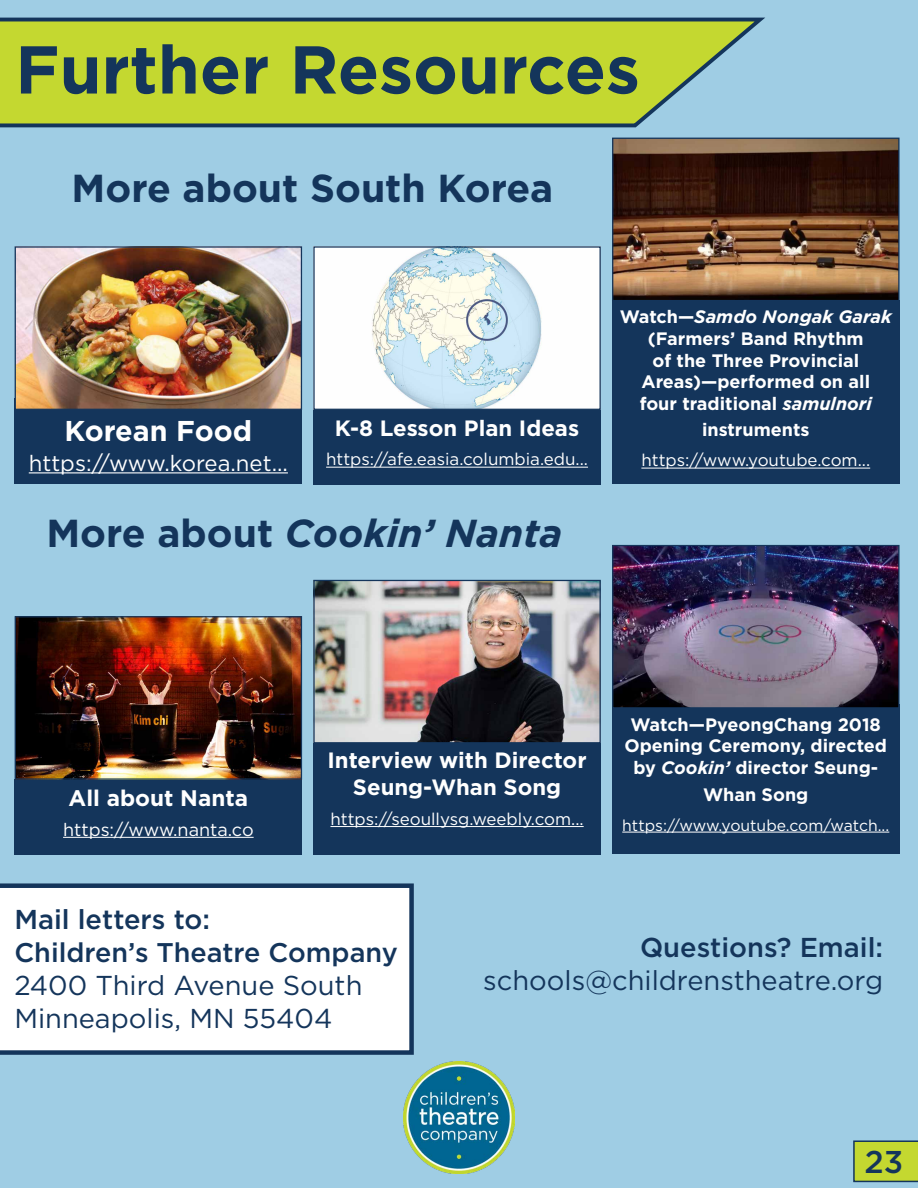
<style>
.page{position:relative;width:918px;height:1188px;background:#9fcde4}
.page>*{position:absolute;margin:0;border:0;box-sizing:border-box;transform-origin:0 0}
.t1{font:700 67.5px "Gotham";color:#14355b}
.t2{font:italic 700 39px "Gotham";color:#14355b}
.t3{font:700 39px "Gotham";color:#14355b}
.t4{font:500 31.5px "Gotham";color:#14355b}
.t5{font:700 28.65px "Gotham";color:#fff}
.t6{font:27.3px/32.7px "Gotham";color:#14355b}
.t7{font:500 27.3px "Gotham";color:#14355b}
.t8{font:500 27px "Gotham";color:#14355b}
.t9{font:700 22.5px "Gotham";color:#fff}
.t10{font:700 22.2px/26.5px "Gotham";color:#fff;text-align:center}
.t11{font:22.2px "Gotham";color:#fff}
.t12{font:700 18px/21.6px "Gotham";color:#fff;text-align:center}
.t13{font:18px "Gotham";color:#fff}
.t14{font:16.95px "Gotham";color:#fff}
.t15{font:15.75px "Gotham";color:#fff}
.s1{font-style:normal}
.s2{font-style:italic}
</style>
<div class="page">
<svg style="left:0;top:17px;width:765px;height:111px;background:#b3cb43"></svg>
<div style="left:15px;top:399px;width:287px;height:85px;background:#14355b"></div>
<hr style="left:29px;top:472px;width:259px;height:1px;background:#fff">
<div style="left:15px;top:779px;width:287px;height:75px;background:#14355b"></div>
<hr style="left:63px;top:837px;width:191px;height:1px;background:#fff">
<div style="left:313px;top:409px;width:288px;height:75px;background:#14355b"></div>
<hr style="left:326px;top:467px;width:262px;height:1px;background:#fff">
<div style="left:313px;top:742px;width:288px;height:112px;background:#14355b"></div>
<hr style="left:330px;top:826px;width:254px;height:1px;background:#fff">
<div style="left:612px;top:301px;width:288px;height:183px;background:#14355b"></div>
<hr style="left:641px;top:468px;width:229px;height:1px;background:#fff">
<div style="left:612px;top:704px;width:288px;height:150px;background:#14355b"></div>
<hr style="left:622px;top:832px;width:267px;height:1px;background:#fff">
<img style="left:17px;top:248px;width:283px;height:160px">
<div style="left:15px;top:246px;width:287px;height:164px;border:1px solid #14355b"></div>
<img style="left:17px;top:618px;width:283px;height:160px">
<div style="left:15px;top:616px;width:287px;height:164px;border:1px solid #14355b"></div>
<img style="left:315px;top:248px;width:284px;height:160px">
<div style="left:313px;top:246px;width:288px;height:164px;border:1px solid #14355b"></div>
<img style="left:315px;top:582px;width:284px;height:159px">
<div style="left:313px;top:580px;width:288px;height:163px;border:1px solid #14355b"></div>
<img style="left:614px;top:140px;width:284px;height:159px">
<div style="left:612px;top:138px;width:288px;height:163px;border:1px solid #14355b"></div>
<img style="left:614px;top:547px;width:284px;height:160px">
<div style="left:612px;top:545px;width:288px;height:164px;border:1px solid #14355b"></div>
<img style="left:403px;top:1062px;width:112px;height:111px">
<div style="left:0;top:883px;width:414px;height:172px;background:#fff"></div>
<svg style="left:853px;top:1140px;width:65px;height:43px;background:#b2c839"></svg>
<h1 class="t1" style="left:15px;top:25px;width:626px">Further Resources</h1>
<h2 class="t3" style="left:72px;top:163px;width:483px">More about South Korea</h2>
<h3 class="t5" style="left:65px;top:412px;width:189px">Korean Food</h3>
<p class="t11" style="left:29px;top:449px;width:261px">https://www.korea.net...</p>
<p class="t10" style="left:335px;top:414px;width:246px">K-8 Lesson Plan Ideas</p>
<p class="t14" style="left:326px;top:449px;width:263px">https://afe.easia.columbia.edu...</p>
<h2 class="t2" style="left:46px;top:508px;width:518px"><span class="s1">More about</span> Cookin’ Nanta</h2>
<p class="t12" style="left:620px;top:306px;width:273px">Watch—<span class="s2">Samdo Nongak Garak </span>(Farmers’ Band Rhythm<br>of the Three Provincial<br>Areas)—performed on all<br>four traditional <span class="s2">samulnori</span></p>
<p class="t12" style="left:702px;top:419px;width:109px">instruments</p>
<p class="t14" style="left:641px;top:450px;width:230px">https://www.youtube.com...</p>
<p class="t9" style="left:69px;top:783px;width:181px">All about Nanta</p>
<p class="t13" style="left:63px;top:818px;width:192px">https://www.nanta.co</p>
<p class="t10" style="left:328px;top:747px;width:261px">Interview with Director<br>Seung-Whan Song</p>
<p class="t14" style="left:330px;top:808px;width:255px">https://seoullysg.weebly.com...</p>
<p class="t12" style="left:624px;top:713px;width:264px">Watch—PyeongChang 2018<br>Opening Ceremony, directed by <span class="s2">Cookin’</span> director Seung-</p>
<p class="t12" style="left:703px;top:783px;width:107px">Whan Song</p>
<p class="t15" style="left:622px;top:815px;width:269px">https://www.youtube.com/watch...</p>
<h3 class="t7" style="left:14px;top:902px;width:197px">Mail letters to:</h3>
<h3 class="t8" style="left:14px;top:935px;width:385px">Children’s Theatre Company</h3>
<h3 class="t6" style="left:14px;top:968px;width:350px">2400 Third Avenue South<br>Minneapolis, MN 55404</h3>
<h3 class="t7" style="left:640px;top:929px;width:245px">Questions? Email:</h3>
<h3 class="t6" style="left:483px;top:963px;width:401px">schools@childrenstheatre.org</h3>
<h3 class="t4" style="left:865px;top:1141px;width:40px">23</h3>
</div>
